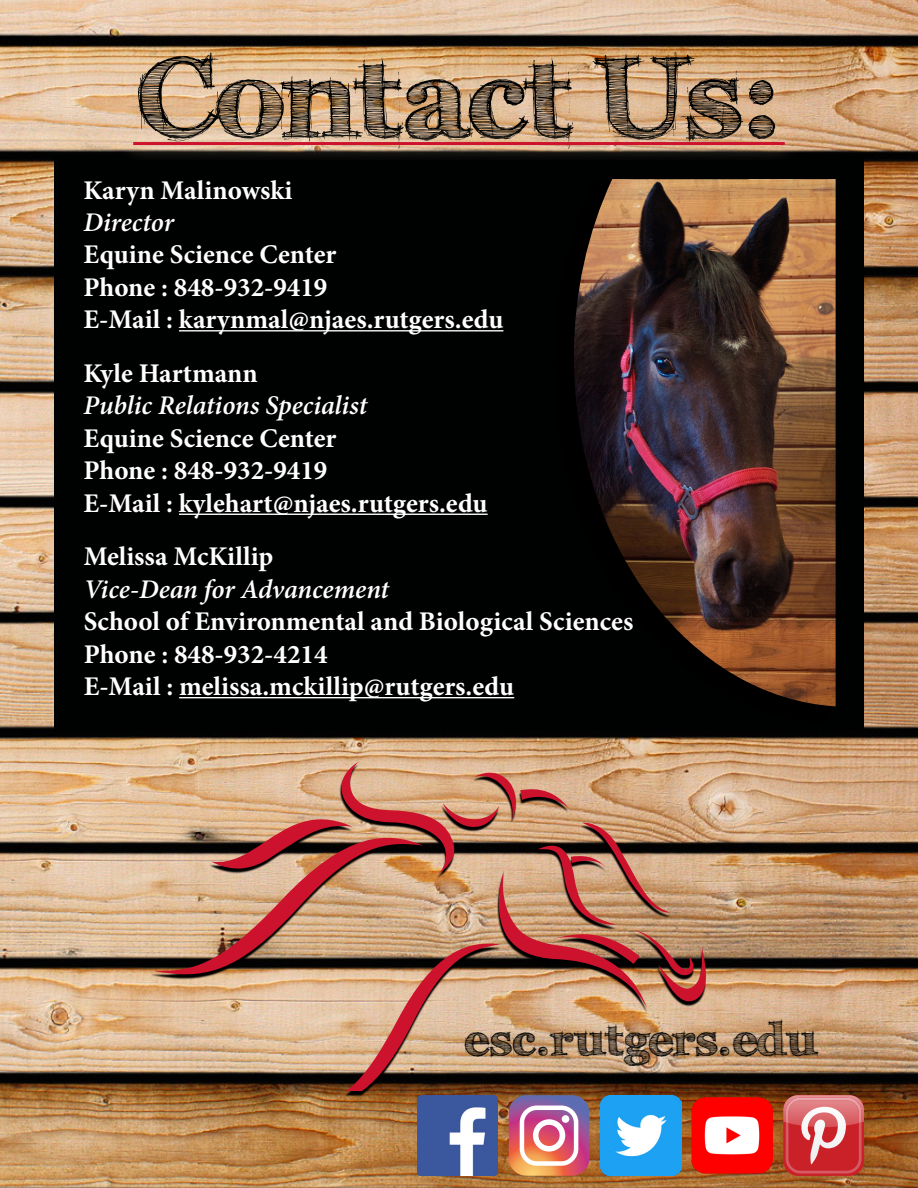
<style>
.page{position:relative;width:918px;height:1188px;background:#fff}
.page>*{position:absolute;margin:0;border:0;box-sizing:border-box;transform-origin:0 0}
.t1{font:700 114px "FFF Tusj";color:#000101}
.t2{font:700 45px "FFF Tusj";color:#000101}
.t3{font:700 27px/32.4px "Minion Pro";color:#fff}
.t4{font:italic 600 27px "Minion Pro";letter-spacing:-.005em;color:#fff}
</style>
<div class="page">
<img style="left:0;top:0;width:918px;height:1188px">
<div style="left:54px;top:155px;width:810px;height:575px;background:#000101"></div>
<hr style="left:179px;top:330px;width:324px;height:1px;background:#fff">
<hr style="left:179px;top:697px;width:335px;height:1px;background:#fff">
<hr style="left:179px;top:514px;width:309px;height:1px;background:#fff">
<img style="left:574px;top:179px;width:262px;height:527px">
<img style="left:706px;top:1095px;width:66px;height:81px">
<svg style="left:118px;top:126px;width:682px;height:31px"></svg>
<hr style="left:133px;top:142px;width:652px;height:3px;background:#cd122d">
<svg style="left:783px;top:1095px;width:81px;height:81px"></svg>
<svg style="left:783px;top:1095px;width:81px;height:78px"></svg>
<img style="left:153px;top:762px;width:553px;height:414px">
<div style="left:562px;top:1115px;width:7px;height:8px;background:#fff;border-radius:50%"></div>
<h1 class="t1" style="left:142px;top:29px;width:642px">Contact Us:</h1>
<p class="t3" style="left:84px;top:173px;width:210px">Karyn Malinowski</p>
<p class="t4" style="left:84px;top:203px;width:92px">Director</p>
<p class="t3" style="left:84px;top:238px;width:421px">Equine Science Center<br>Phone : 848-932-9419<br>E-Mail : karynmal@njaes.rutgers.edu</p>
<p class="t3" style="left:84px;top:357px;width:176px">Kyle Hartmann</p>
<p class="t4" style="left:84px;top:387px;width:285px">Public Relations Specialist</p>
<p class="t3" style="left:84px;top:422px;width:406px">Equine Science Center<br>Phone : 848-932-9419<br>E-Mail : kylehart@njaes.rutgers.edu</p>
<p class="t3" style="left:84px;top:540px;width:191px">Melissa McKillip</p>
<p class="t4" style="left:84px;top:570px;width:307px">Vice-Dean for Advancement</p>
<p class="t3" style="left:84px;top:605px;width:551px">School of Environmental and Biological Sciences<br>Phone : 848-932-4214<br>E-Mail : melissa.mckillip@rutgers.edu</p>
<h2 class="t2" style="left:464px;top:1012px;width:356px">esc.rutgers.edu</h2>
</div>
